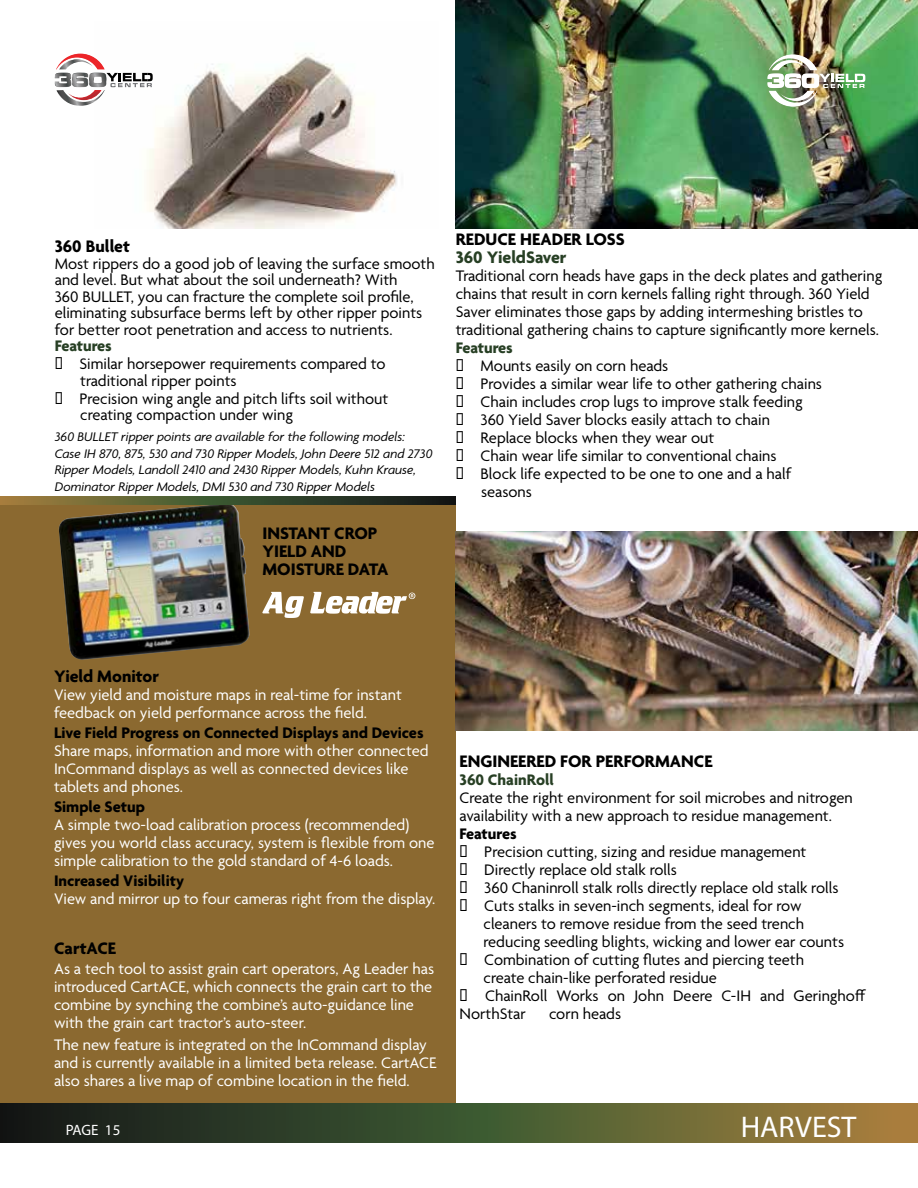
<style>
.page{position:relative;width:918px;height:1188px;background:#fff}
.page>*{position:absolute;margin:0;border:0;box-sizing:border-box;transform-origin:0 0}
.t1{font:30px "Myriad Pro";color:#fff}
.t2{font:700 18px/18px "Agenda";color:#000}
.t3{font:700 18px "Agenda";color:#273f24}
.t4{font:16.5px/18px "Agenda";color:#000}
.t5{font:16.5px/18px "Agenda";color:#fff}
.t6{font:700 16.5px "Agenda";color:#000}
.t7{font:700 16.5px "Agenda";color:#273f24}
.t8{font:15px "Myriad Pro";letter-spacing:-.01em;color:#fff}
.t9{font:italic 13.5px/16.5px "Agenda";color:#000}
.s1{font-family:"Minion Pro";font-size:31.5px;color:#d2232a}
</style>
<div class="page">
<img style="left:147px;top:53px;width:250px;height:176px">
<img style="left:456px;top:0;width:462px;height:229px">
<div style="left:0;top:501px;width:456px;height:622px;background:#8b6930"></div>
<img style="left:59px;top:504px;width:191px;height:156px">
<svg style="left:0;top:1104px;width:918px;height:39px;background:#4d512d"></svg>
<img style="left:767px;top:54px;width:98px;height:53px">
<svg style="left:262px;top:592px;width:42px;height:26px"></svg>
<svg style="left:310px;top:592px;width:105px;height:22px"></svg>
<svg style="left:0;top:497px;width:456px;height:7px;background:#4a4f2d"></svg>
<img style="left:456px;top:531px;width:462px;height:199px">
<svg style="left:55px;top:54px;width:98px;height:52px"></svg>
<p class="t2" style="left:55px;top:239px;width:77px">360 Bullet</p>
<p class="t4" style="left:55px;top:256px;width:382px;line-height:16.5px">Most rippers do a good job of leaving the surface smooth and level. But what about the soil underneath? With<br>360 BULLET, you can fracture the complete soil profile, eliminating subsurface berms left by other ripper points for better root penetration and access to nutrients.</p>
<p class="t7" style="left:55px;top:337px;width:59px">Features</p>
<p class="t4" style="left:80px;top:357px;width:307px;line-height:16.5px;text-indent:-25px">• Similar horsepower requirements compared to traditional ripper points</p>
<p class="t4" style="left:80px;top:391px;width:310px;line-height:16.5px;text-indent:-25px">• Precision wing angle and pitch lifts soil without creating compaction under wing</p>
<p class="t9" style="left:55px;top:429px;width:379px">360 BULLET ripper points are available for the following models:<br>Case IH 870, 875, 530 and 730 Ripper Models, John Deere 512 and 2730<br>Ripper Models, Landoll 2410 and 2430 Ripper Models, Kuhn Krause, Dominator Ripper Models, DMI 530 and 730 Ripper Models</p>
<p class="t2" style="left:262px;top:526px;width:128px">INSTANT CROP<br>YIELD AND<br>MOISTURE DATA</p>
<p class="t2" style="left:456px;top:231px;width:171px">REDUCE HEADER LOSS</p>
<p class="t3" style="left:456px;top:248px;width:112px">360 YieldSaver</p>
<p class="t4" style="left:456px;top:268px;width:428px">Traditional corn heads have gaps in the deck plates and gathering chains that result in corn kernels falling right through. 360 Yield Saver eliminates those gaps by adding intermeshing bristles to traditional gathering chains to capture significantly more kernels.</p>
<p class="t7" style="left:456px;top:339px;width:59px">Features</p>
<p class="t4" style="left:456px;top:358px;width:214px">• Mounts easily on corn heads</p>
<p class="t4" style="left:456px;top:376px;width:368px">• Provides a similar wear life to other gathering chains</p>
<p class="t4" style="left:456px;top:394px;width:349px">• Chain includes crop lugs to improve stalk feeding</p>
<p class="t4" style="left:456px;top:412px;width:316px">• 360 Yield Saver blocks easily attach to chain</p>
<p class="t4" style="left:456px;top:430px;width:260px">• Replace blocks when they wear out</p>
<p class="t4" style="left:456px;top:448px;width:322px">• Chain wear life similar to conventional chains</p>
<p class="t4" style="left:481px;top:466px;width:311px;text-indent:-25px">• Block life expected to be one to one and a half seasons</p>
<p class="t2" style="left:54px;top:668px;width:107px">Yield Monitor</p>
<p class="t5" style="left:54px;top:686px;width:349px">View yield and moisture maps in real-time for instant feedback on yield performance across the field.</p>
<p class="t6" style="left:54px;top:724px;width:371px">Live Field Progress on Connected Displays and Devices</p>
<p class="t5" style="left:54px;top:743px;width:376px">Share maps, information and more with other connected<br>InCommand displays as well as connected devices like tablets and phones.</p>
<p class="t6" style="left:54px;top:798px;width:93px">Simple Setup</p>
<p class="t5" style="left:54px;top:817px;width:382px">A simple two-load calibration process (recommended) gives you world class accuracy, system is flexible from one simple calibration to the gold standard of 4-6 loads.</p>
<p class="t6" style="left:54px;top:872px;width:132px">Increased Visibility</p>
<p class="t5" style="left:54px;top:891px;width:383px">View and mirror up to four cameras right from the display.</p>
<p class="t2" style="left:54px;top:940px;width:64px">CartACE</p>
<p class="t5" style="left:54px;top:961px;width:382px">As a tech tool to assist grain cart operators, Ag Leader has introduced CartACE, which connects the grain cart to the combine by synching the combine’s auto-guidance line with the grain cart tractor’s auto-steer.</p>
<p class="t5" style="left:54px;top:1037px;width:384px">The new feature is integrated on the InCommand display and is currently available in a limited beta release. CartACE also shares a live map of combine location in the field.</p>
<p class="t8" style="left:66px;top:1121px;width:56px">PAGE 15</p>
<p class="t2" style="left:460px;top:753px;width:255px">ENGINEERED FOR PERFORMANCE</p>
<p class="t7" style="left:460px;top:771px;width:96px">360 ChainRoll</p>
<p class="t4" style="left:460px;top:789px;width:395px">Create the right environment for soil microbes and nitrogen availability with a new approach to residue management.</p>
<p class="t6" style="left:460px;top:825px;width:59px">Features</p>
<p class="t4" style="left:460px;top:843px;width:348px">• Precision cutting, sizing and residue management</p>
<p class="t4" style="left:460px;top:861px;width:219px">• Directly replace old stalk rolls</p>
<p class="t4" style="left:460px;top:879px;width:380px">• 360 Chaninroll stalk rolls directly replace old stalk rolls</p>
<p class="t4" style="left:484px;top:897px;width:362px;text-indent:-24px">• Cuts stalks in seven-inch segments, ideal for row cleaners to remove residue from the seed trench reducing seedling blights, wicking and lower ear counts</p>
<p class="t4" style="left:484px;top:951px;width:322px;text-indent:-24px">• Combination of cutting flutes and piercing teeth create chain-like perforated residue</p>
<p class="t4" style="left:460px;top:987px;width:408px">• ChainRoll Works on John Deere C-IH and Geringhoff<br>NorthStar</p>
<p class="t4" style="left:549px;top:1005px;width:74px">corn heads</p>
<h1 class="t1" style="left:741px;top:1108px;width:169px">HARVEST <span class="s1">15</span></h1>
</div>
